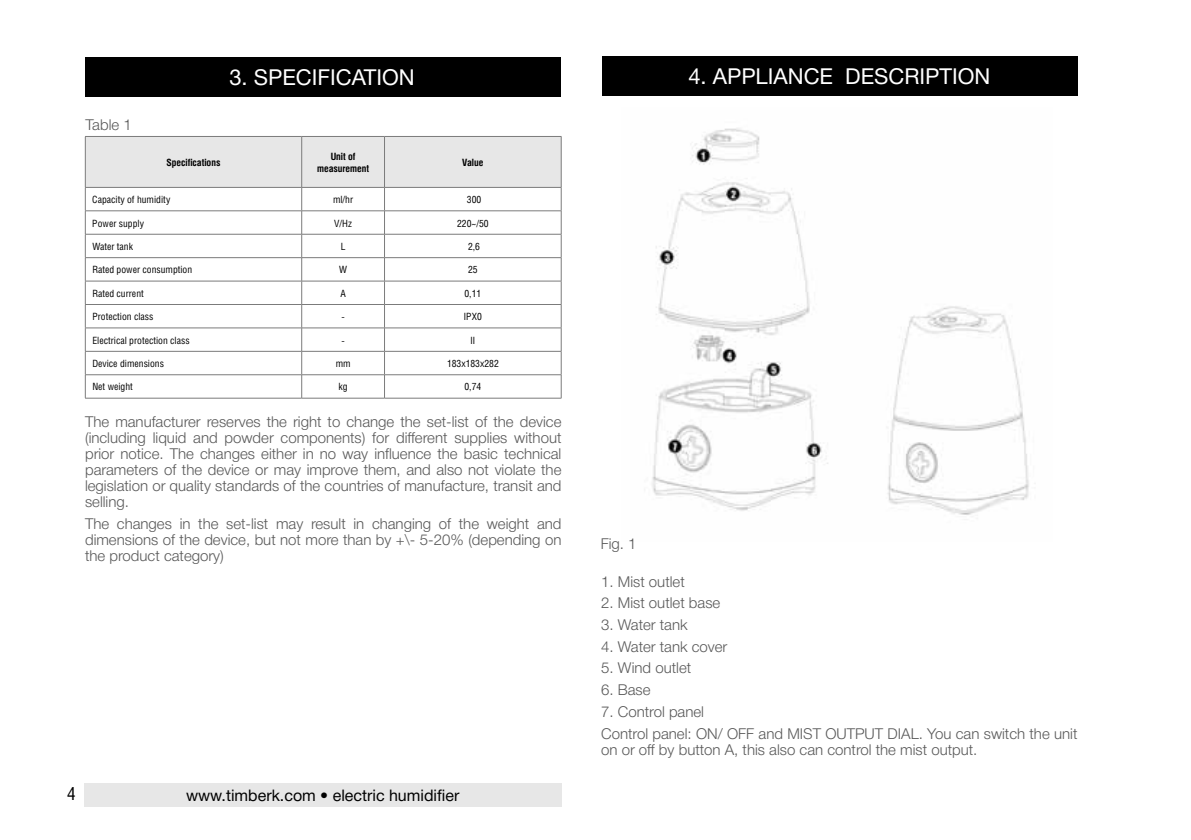
<style>
.page{position:relative;width:1191px;height:840px;background:#fff}
.page>*{position:absolute;margin:0;border:0;box-sizing:border-box;transform-origin:0 0}
.t1{font:22px "Helvetica Neue Cyr";color:#fff}
.t2{font:18px "Helios Cond C";color:#000}
.t3{font:16px "Helvetica Neue Cyr";color:#000}
.t4{font:300 15px/16px "Helvetica Neue Cyr";color:#585858;text-align:justify}
.t5{font:10px "Helios Cond C";color:#000}
.t6{font:700 10px/12px "Helios Cond C";color:#000;text-align:center}
</style>
<div class="page">
<div style="left:84px;top:782px;width:477px;height:24px;background:#e7e7e7"></div>
<img style="left:652px;top:128px;width:377px;height:387px">
<div style="left:85px;top:57px;width:475px;height:39px;background:#000"></div>
<div style="left:602px;top:56px;width:475px;height:39px;background:#000"></div>
<hr style="left:85px;top:397px;width:217px;height:1px;background:#7b7b7b">
<hr style="left:302px;top:397px;width:82px;height:1px;background:#7b7b7b">
<svg style="left:85px;top:136px;width:477px;height:261px"></svg>
<hr style="left:384px;top:397px;width:177px;height:1px;background:#7b7b7b">
<p class="t4" style="left:86px;top:117px;width:48px">Table 1</p>
<h1 class="t1" style="left:229px;top:65px;width:187px">3. SPECIFICATION</h1>
<h1 class="t1" style="left:688px;top:64px;width:303px">4. APPLIANCE DESCRIPTION</h1>
<p class="t6" style="left:166px;top:156px;width:55px">Specifications</p>
<p class="t6" style="left:317px;top:150px;width:54px">Unit of measurement</p>
<p class="t6" style="left:462px;top:156px;width:23px">Value</p>
<p class="t5" style="left:92px;top:193px;width:79px">Capacity of humidity</p>
<p class="t5" style="left:333px;top:193px;width:22px">ml/hr</p>
<p class="t5" style="left:467px;top:193px;width:16px">300</p>
<p class="t5" style="left:92px;top:217px;width:53px">Power supply</p>
<p class="t5" style="left:334px;top:217px;width:19px">V/Hz</p>
<p class="t5" style="left:457px;top:217px;width:33px">220~/50</p>
<p class="t5" style="left:92px;top:240px;width:42px">Water tank</p>
<p class="t5" style="left:341px;top:240px;width:6px">L</p>
<p class="t5" style="left:468px;top:240px;width:14px">2,6</p>
<p class="t5" style="left:92px;top:263px;width:101px">Rated power consumption</p>
<p class="t5" style="left:339px;top:263px;width:9px">W</p>
<p class="t5" style="left:468px;top:263px;width:11px">25</p>
<p class="t5" style="left:92px;top:287px;width:53px">Rated current</p>
<p class="t5" style="left:340px;top:287px;width:7px">А</p>
<p class="t5" style="left:464px;top:287px;width:18px">0,11</p>
<p class="t5" style="left:92px;top:310px;width:63px">Protection class</p>
<p class="t5" style="left:341px;top:310px;width:5px">-</p>
<p class="t5" style="left:464px;top:310px;width:19px">IPX0</p>
<p class="t5" style="left:92px;top:334px;width:99px">Electrical protection class</p>
<p class="t5" style="left:341px;top:334px;width:5px">-</p>
<p class="t5" style="left:470px;top:334px;width:6px">II</p>
<p class="t5" style="left:92px;top:357px;width:73px">Device dimensions</p>
<p class="t5" style="left:336px;top:357px;width:16px">mm</p>
<p class="t5" style="left:447px;top:357px;width:53px">183х183х282</p>
<p class="t5" style="left:92px;top:380px;width:42px">Net weight</p>
<p class="t5" style="left:339px;top:380px;width:11px">kg</p>
<p class="t5" style="left:464px;top:380px;width:18px">0,74</p>
<p class="t4" style="left:85px;top:414px;width:478px">The manufacturer reserves the right to change the set-list of the device (including liquid and powder components) for different supplies without prior notice. The changes either in no way influence the basic technical parameters of the device or may improve them, and also not violate the legislation or quality standards of the countries of manufacture, transit and selling.</p>
<p class="t4" style="left:85px;top:515px;width:478px">The changes in the set-list may result in changing of the weight and dimensions of the device, but not more than by +\- 5-20% (depending on the product category)</p>
<p class="t2" style="left:67px;top:782px;width:10px">4</p>
<p class="t3" style="left:186px;top:786px;width:275px">www.timberk.com • electric humidifier</p>
<p class="t4" style="left:600px;top:535px;width:37px">Fig. 1</p>
<p class="t4" style="left:601px;top:573px;width:85px">1. Mist outlet</p>
<p class="t4" style="left:601px;top:594px;width:121px">2. Mist outlet base</p>
<p class="t4" style="left:601px;top:616px;width:88px">3. Water tank</p>
<p class="t4" style="left:601px;top:638px;width:128px">4. Water tank cover</p>
<p class="t4" style="left:601px;top:660px;width:92px">5. Wind outlet</p>
<p class="t4" style="left:601px;top:681px;width:51px">6. Base</p>
<p class="t4" style="left:601px;top:700px;width:478px;line-height:21.6px">7. Control panel<br>Control panel: ON/ OFF and MIST OUTPUT DIAL. You can switch the unit</p>
<p class="t4" style="left:601px;top:741px;width:378px">on or off by button A, this also can control the mist output.</p>
</div>
